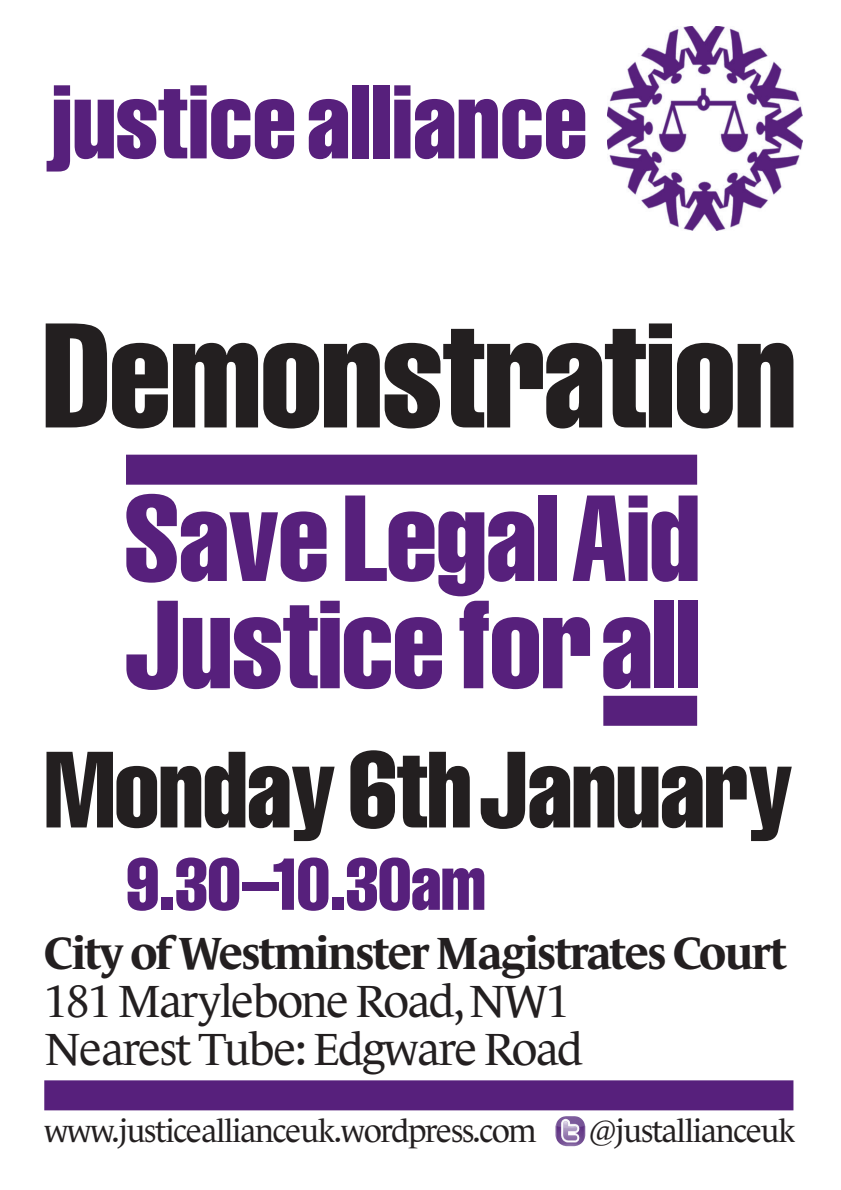
<style>
.page{position:relative;width:841px;height:1190px;background:#fff}
.page>*{position:absolute;margin:0;border:0;box-sizing:border-box;transform-origin:0 0}
.t1{font:extra-condensed 146px "Helvetica";letter-spacing:-.01em;color:#231f20}
.t2{font:extra-condensed 122.8px "Helvetica";letter-spacing:-.01em;color:#57207c}
.t3{font:extra-condensed 120px "Helvetica";letter-spacing:-.01em;color:#57207c}
.t4{font:extra-condensed 106.2px "Helvetica";letter-spacing:-.01em;color:#231f20}
.t5{font:extra-condensed 102.6px "Helvetica";color:#57207c}
.t6{font:extra-condensed 72px "Helvetica";letter-spacing:-.01em;color:#57207c}
.t7{font:46px/48px "Le Monde Journal Std";letter-spacing:-.03em;color:#231f20}
.t8{font:700 46px "Le Monde Journal Std";letter-spacing:-.03em;color:#231f20}
.t9{font:32px "Le Monde Journal Std";letter-spacing:-.035em;color:#231f20}
</style>
<div class="page">
<img style="left:555px;top:1115px;width:30px;height:31px;border-radius:11px">
<div style="left:44px;top:1080px;width:749px;height:30px;background:#57207c"></div>
<div style="left:126px;top:454px;width:570px;height:30px;background:#57207c"></div>
<div style="left:603px;top:695px;width:93px;height:30px;background:#57207c"></div>
<img style="left:607px;top:27px;width:195px;height:203px">
<h3 class="t5" style="left:51px;top:85px;width:537px">justicealliance</h3>
<h1 class="t1" style="left:42px;top:323px;width:755px">Demonstration</h1>
<h3 class="t3" style="left:124px;top:495px;width:577px">Save LegalAid</h3>
<h2 class="t2" style="left:124px;top:601px;width:577px">Justice forall</h2>
<h3 class="t4" style="left:44px;top:751px;width:750px">Monday6thJanuary</h3>
<h3 class="t6" style="left:126px;top:858px;width:361px">9.30–10.30am</h3>
<h3 class="t8" style="left:44px;top:937px;width:743px">City of Westminster Magistrates Court</h3>
<h3 class="t7" style="left:44px;top:982px;width:539px">181 Marylebone Road,NW1<br>Nearest Tube: Edgware Road</h3>
<p class="t9" style="left:44px;top:1119px;width:493px">www.justiceallianceuk.wordpress.com</p>
<p class="t9" style="left:588px;top:1119px;width:208px">@justallianceuk</p>
</div>
